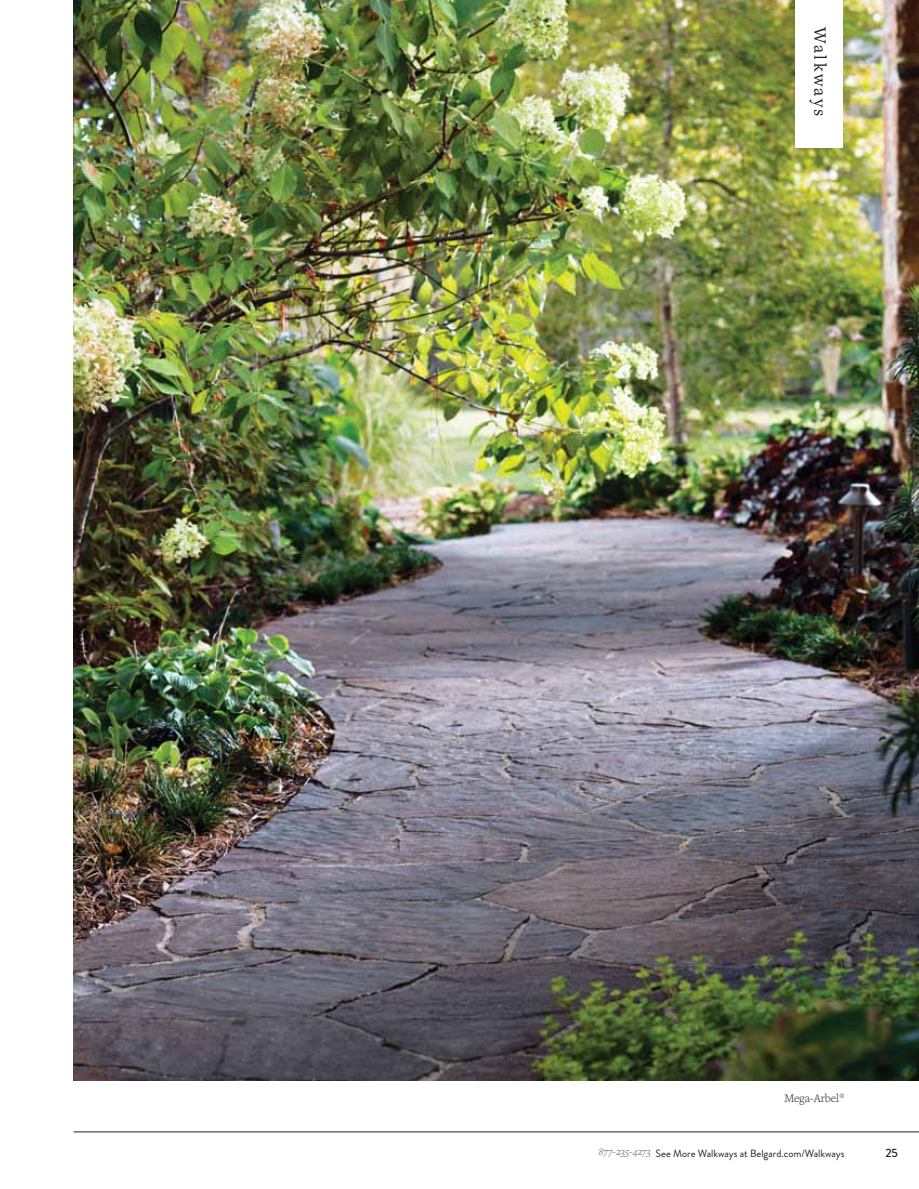
<style>
.page{position:relative;width:919px;height:1189px;background:#fff}
.page>*{position:absolute;margin:0;border:0;box-sizing:border-box;transform-origin:0 0}
.t1{font:18px "Freight Text Pro";letter-spacing:.13em;color:#231f20}
.t2{font:300 12px "Freight Text Pro";color:#231f20}
.t3{font:500 12px "Brandon Grotesque";color:#231f20}
.t4{font:10.5px "Brandon Grotesque";color:#231f20}
.s1{font-family:"Freight Text Pro";font-weight:300;font-style:italic;color:#58595b}
</style>
<div class="page">
<img style="left:74px;top:0;width:844px;height:1080px">
<div style="left:795px;top:0;width:47px;height:147px;background:#fff"></div>
<hr style="left:74px;top:1131px;width:844px;height:1px;background:#231f20">
<h1 class="t1" style="left:826px;top:27px;width:91px;rotate:90deg">Walkways</h1>
<p class="t2" style="left:784px;top:1093px;width:61px">Mega-Arbel<sup>®</sup></p>
<p class="t4" style="left:598px;top:1148px;width:247px"><span class="s1">877-235-4273</span> See More Walkways at Belgard.com/Walkways</p>
<p class="t3" style="left:884px;top:1145px;width:14px">25</p>
</div>
